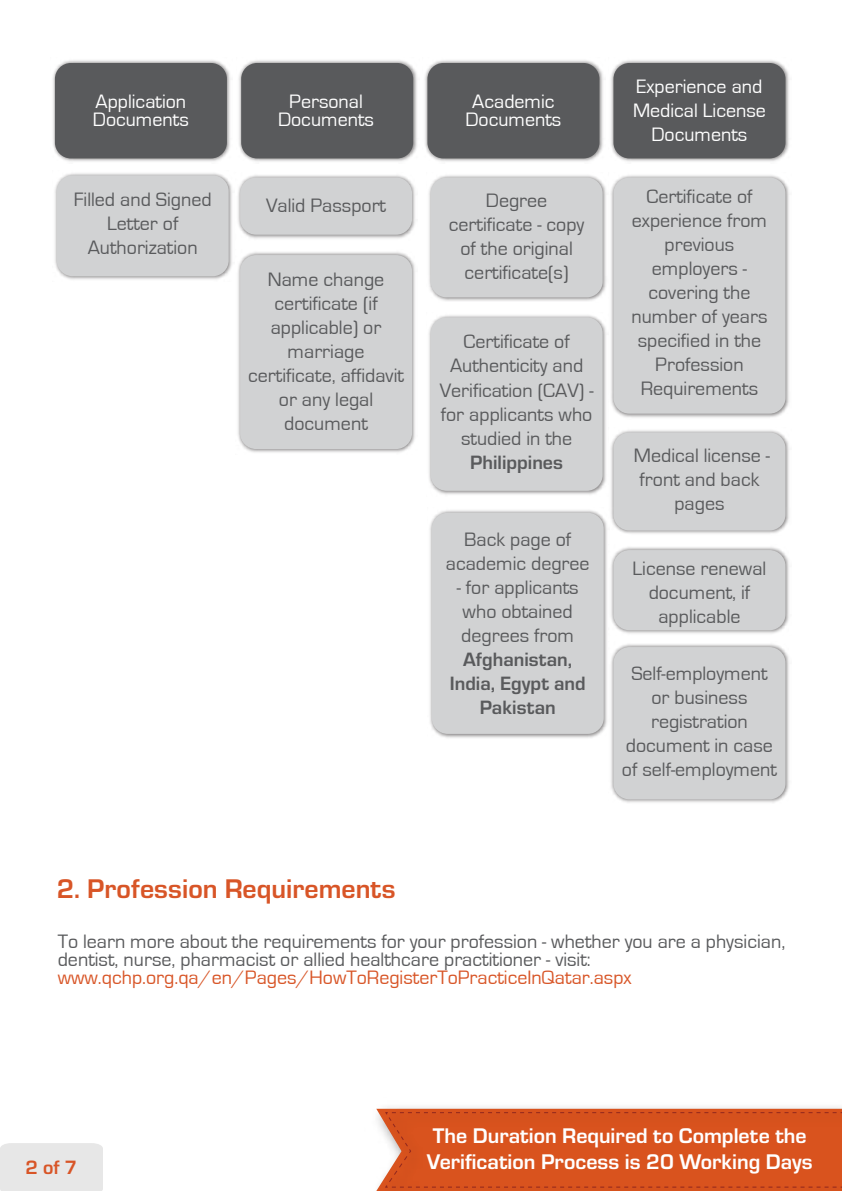
<style>
.page{position:relative;width:842px;height:1191px;background:#fff}
.page>*{position:absolute;margin:0;border:0;box-sizing:border-box;transform-origin:0 0}
.t1{font:700 28px "Eurostile";color:#d85527}
.t2{font:700 22px/26.4px "Eurostile";color:#fff}
.t3{font:20px/24px "Eurostile";color:#595a5c;text-align:center}
.t4{font:20px/18px "Eurostile";color:#fff;text-align:center}
.t5{font:20px "Eurostile";color:#d85527}
.t6{font:700 20px/24px "Eurostile";color:#595a5c;text-align:center}
.t7{font:700 20px "Eurostile";color:#d85527}
</style>
<div class="page">
<img style="left:425px;top:60px;width:179px;height:102px">
<div style="left:427px;top:63px;width:172px;height:95px;background:#595a5c;border-radius:16px"></div>
<img style="left:239px;top:60px;width:179px;height:102px">
<div style="left:241px;top:63px;width:172px;height:95px;background:#595a5c;border-radius:16px"></div>
<img style="left:53px;top:60px;width:178px;height:102px">
<div style="left:55px;top:63px;width:172px;height:95px;background:#595a5c;border-radius:16px"></div>
<img style="left:238px;top:175px;width:177px;height:64px">
<div style="left:240px;top:177px;width:172px;height:58px;background:#d1d2d3;border-radius:16px"></div>
<img style="left:238px;top:252px;width:177px;height:201px">
<div style="left:240px;top:255px;width:172px;height:194px;background:#d1d2d3;border-radius:16px"></div>
<img style="left:55px;top:173px;width:178px;height:107px">
<div style="left:57px;top:175px;width:172px;height:101px;background:#d1d2d3;border-radius:16px"></div>
<img style="left:611px;top:644px;width:179px;height:159px">
<div style="left:613px;top:647px;width:172px;height:152px;background:#d1d2d3;border-radius:16px"></div>
<img style="left:611px;top:430px;width:179px;height:104px">
<div style="left:613px;top:432px;width:172px;height:98px;background:#d1d2d3;border-radius:16px"></div>
<img style="left:611px;top:547px;width:178px;height:87px">
<div style="left:613px;top:550px;width:172px;height:80px;background:#d1d2d3;border-radius:16px"></div>
<img style="left:429px;top:175px;width:178px;height:126px">
<div style="left:431px;top:177px;width:172px;height:120px;background:#d1d2d3;border-radius:16px"></div>
<img style="left:429px;top:315px;width:178px;height:180px">
<div style="left:431px;top:317px;width:172px;height:174px;background:#d1d2d3;border-radius:16px"></div>
<img style="left:430px;top:510px;width:178px;height:228px">
<div style="left:432px;top:513px;width:172px;height:221px;background:#d1d2d3;border-radius:16px"></div>
<img style="left:611px;top:175px;width:179px;height:243px">
<div style="left:613px;top:177px;width:172px;height:237px;background:#d1d2d3;border-radius:16px"></div>
<img style="left:611px;top:60px;width:179px;height:102px">
<div style="left:613px;top:63px;width:172px;height:95px;background:#595a5c;border-radius:16px"></div>
<div style="left:0;top:1143px;width:103px;height:48px;background:#e7e7e7"></div>
<svg style="left:376px;top:1108px;width:466px;height:83px;background:#d85725"></svg>
<p class="t4" style="left:93px;top:92px;width:97px;text-align:left">Application<br>Documents</p>
<p class="t4" style="left:278px;top:92px;width:97px">Personal<br>Documents</p>
<p class="t4" style="left:465px;top:92px;width:97px">Academic<br>Documents</p>
<p class="t3" style="left:74px;top:188px;width:139px">Filled and Signed<br>Letter of<br>Authorization</p>
<p class="t3" style="left:266px;top:194px;width:122px">Valid Passport</p>
<p class="t3" style="left:248px;top:268px;width:157px">Name change certificate (if applicable) or marriage certificate, affidavit or any legal document</p>
<p class="t3" style="left:449px;top:189px;width:137px">Degree certificate - copy of the original certificate(s)</p>
<p class="t3" style="left:440px;top:330px;width:155px">Certificate of<br>Authenticity and<br>Verification (CAV) - for applicants who studied in the</p>
<p class="t6" style="left:470px;top:448px;width:94px">Philippines</p>
<p class="t3" style="left:446px;top:527px;width:145px">Back page of academic degree</p>
<p class="t3" style="left:457px;top:575px;width:123px;text-align:left">- for applicants who obtained degrees from</p>
<p class="t6" style="left:450px;top:645px;width:137px">Afghanistan,<br>India, Egypt and<br>Pakistan</p>
<p class="t4" style="left:633px;top:75px;width:134px;line-height:24px">Experience and<br>Medical License<br>Documents</p>
<p class="t3" style="left:631px;top:185px;width:138px">Certificate of experience from previous employers - covering the number of years specified in the<br>Profession<br>Requirements</p>
<p class="t3" style="left:634px;top:444px;width:138px">Medical license - front and back pages</p>
<p class="t3" style="left:632px;top:556px;width:135px">License renewal document, if applicable</p>
<p class="t3" style="left:622px;top:662px;width:156px">Self-employment or business registration document in case of self-employment</p>
<h1 class="t1" style="left:57px;top:868px;width:340px">2. Profession Requirements</h1>
<p class="t3" style="left:58px;top:933px;width:729px;line-height:18px;text-align:left">To learn more about the requirements for your profession - whether you are a physician, dentist, nurse, pharmacist or allied healthcare practitioner - visit:</p>
<p class="t5" style="left:58px;top:967px;width:575px">www.qchp.org.qa/en/Pages/HowToRegisterToPracticeInQatar.aspx</p>
<p class="t7" style="left:26px;top:1153px;width:53px">2 of 7</p>
<p class="t2" style="left:427px;top:1120px;width:387px">The Duration Required to Complete the<br>Verification Process is 20 Working Days</p>
</div>
